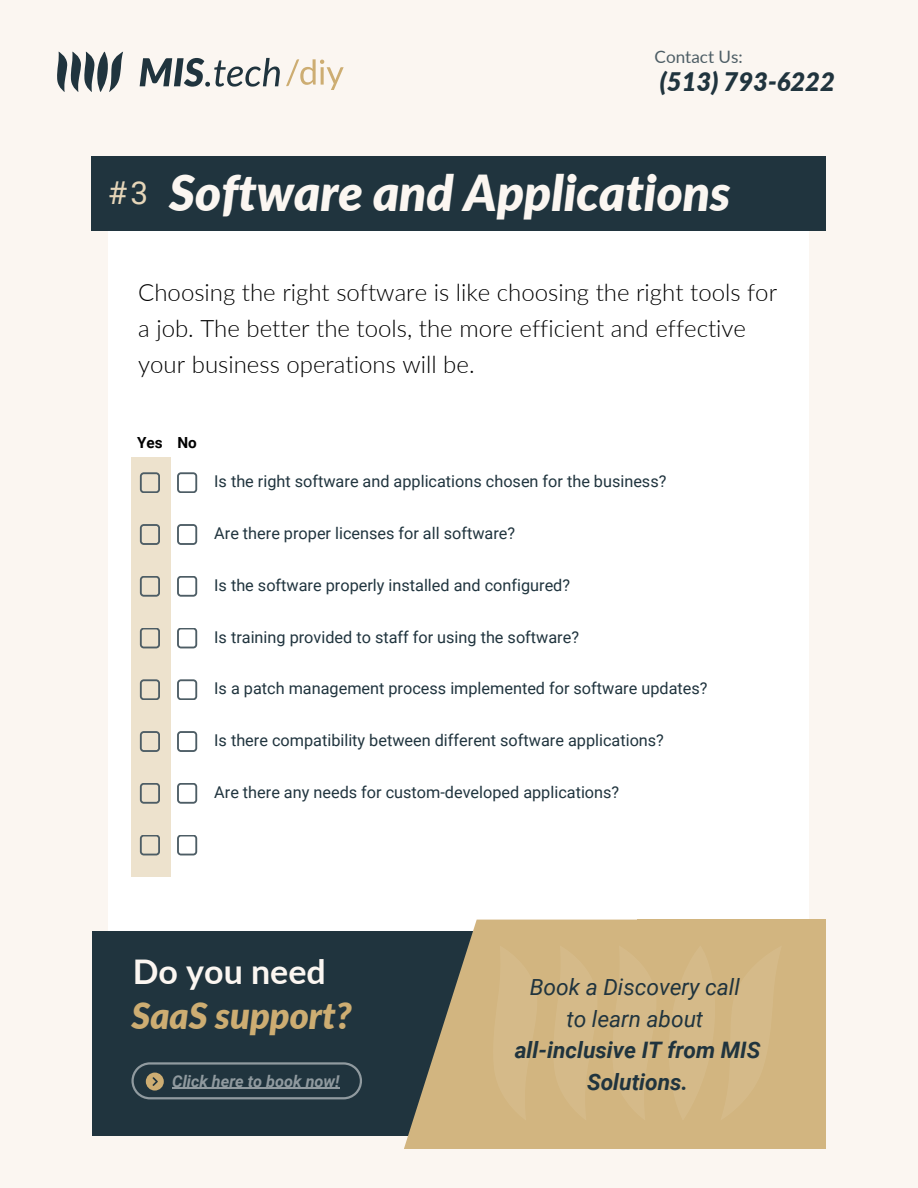
<style>
.page{position:relative;width:918px;height:1188px;background:#fbf6f1}
.page>*{position:absolute;margin:0;border:0;box-sizing:border-box;transform-origin:0 0}
.t1{font:italic 900 49.5px "Lato";color:#fbf6f1}
.t2{font:italic 900 36.3px "Lato";color:#cdad72}
.t3{font:700 33.9px "Lato";color:#fbf6f1}
.t4{font:31.5px "Roboto";color:#e6d6b9}
.t5{font:italic 900 25.65px "Lato";color:#20343e}
.t6{font:300 24px/36px "Lato";color:#000}
.t7{font:italic 700 22.65px/31.5px "Roboto";color:#20343e;text-align:center}
.t8{font:italic 22.65px "Roboto";color:#20343e}
.t9{font:17.1px "Lato";color:#4d5d65}
.t10{font:16.2px "Roboto";color:#20343e}
.t11{font:italic 700 16.2px "Roboto";color:#909a9f}
.t12{font:700 15.3px "Roboto";color:#000}
</style>
<div class="page">
<div style="left:108px;top:230px;width:700px;height:881px;background:#fff"></div>
<div style="left:92px;top:156px;width:734px;height:74px;background:#20343e"></div>
<div style="left:131px;top:458px;width:40px;height:419px;background:#ede2cd"></div>
<svg style="left:140px;top:472px;width:20px;height:21px"></svg>
<svg style="left:177px;top:472px;width:20px;height:21px"></svg>
<svg style="left:140px;top:524px;width:20px;height:21px"></svg>
<svg style="left:177px;top:524px;width:20px;height:21px"></svg>
<svg style="left:140px;top:576px;width:20px;height:21px"></svg>
<svg style="left:177px;top:576px;width:20px;height:21px"></svg>
<svg style="left:140px;top:628px;width:20px;height:20px"></svg>
<svg style="left:177px;top:628px;width:20px;height:20px"></svg>
<svg style="left:140px;top:679px;width:20px;height:21px"></svg>
<svg style="left:177px;top:679px;width:20px;height:21px"></svg>
<svg style="left:140px;top:731px;width:20px;height:21px"></svg>
<svg style="left:177px;top:731px;width:20px;height:21px"></svg>
<svg style="left:140px;top:783px;width:20px;height:21px"></svg>
<svg style="left:177px;top:783px;width:20px;height:21px"></svg>
<svg style="left:140px;top:835px;width:20px;height:20px"></svg>
<svg style="left:177px;top:835px;width:20px;height:20px"></svg>
<div style="left:92px;top:931px;width:711px;height:205px;background:#20343e"></div>
<svg style="left:404px;top:920px;width:233px;height:229px;fill:#d2b580"></svg>
<div style="left:637px;top:920px;width:189px;height:229px;background:#d2b580"></div>
<div style="left:493px;top:945px;width:144px;height:176px;background:#d4b987"></div>
<svg style="left:131px;top:1062px;width:231px;height:37px"></svg>
<hr style="left:172px;top:1088px;width:168px;height:1px;background:#909a9f">
<svg style="left:286px;top:59px;width:58px;height:31px"></svg>
<svg style="left:57px;top:52px;width:66px;height:40px"></svg>
<svg style="left:140px;top:58px;width:140px;height:29px"></svg>
<p class="t9" style="left:655px;top:46px;width:90px">Contact Us:</p>
<p class="t5" style="left:660px;top:65px;width:177px">(513) 793-6222</p>
<p class="t4" style="left:108px;top:175px;width:42px">#3</p>
<p class="t1" style="left:169px;top:162px;width:563px">Software and Applications</p>
<p class="t6" style="left:138px;top:274px;width:640px">Choosing the right software is like choosing the right tools for a job. The better the tools, the more efficient and effective your business operations will be.</p>
<p class="t12" style="left:137px;top:434px;width:27px">Yes</p>
<p class="t12" style="left:177px;top:434px;width:21px">No</p>
<p class="t10" style="left:214px;top:472px;width:454px">Is the right software and applications chosen for the business?</p>
<p class="t10" style="left:214px;top:524px;width:303px">Are there proper licenses for all software?</p>
<p class="t10" style="left:214px;top:576px;width:357px">Is the software properly installed and configured?</p>
<p class="t10" style="left:214px;top:627px;width:366px">Is training provided to staff for using the software?</p>
<p class="t10" style="left:214px;top:679px;width:495px">Is a patch management process implemented for software updates?</p>
<p class="t10" style="left:214px;top:731px;width:451px">Is there compatibility between different software applications?</p>
<p class="t10" style="left:214px;top:783px;width:407px">Are there any needs for custom-developed applications?</p>
<p class="t3" style="left:133px;top:951px;width:195px">Do you need</p>
<p class="t2" style="left:131px;top:993px;width:222px">SaaS support?</p>
<p class="t11" style="left:172px;top:1072px;width:169px">Click here to book now!</p>
<p class="t8" style="left:530px;top:974px;width:212px">Book a Discovery call</p>
<p class="t8" style="left:566px;top:1006px;width:138px">to learn about</p>
<p class="t7" style="left:515px;top:1035px;width:247px">all-inclusive IT from MIS<br>Solutions.</p>
</div>
